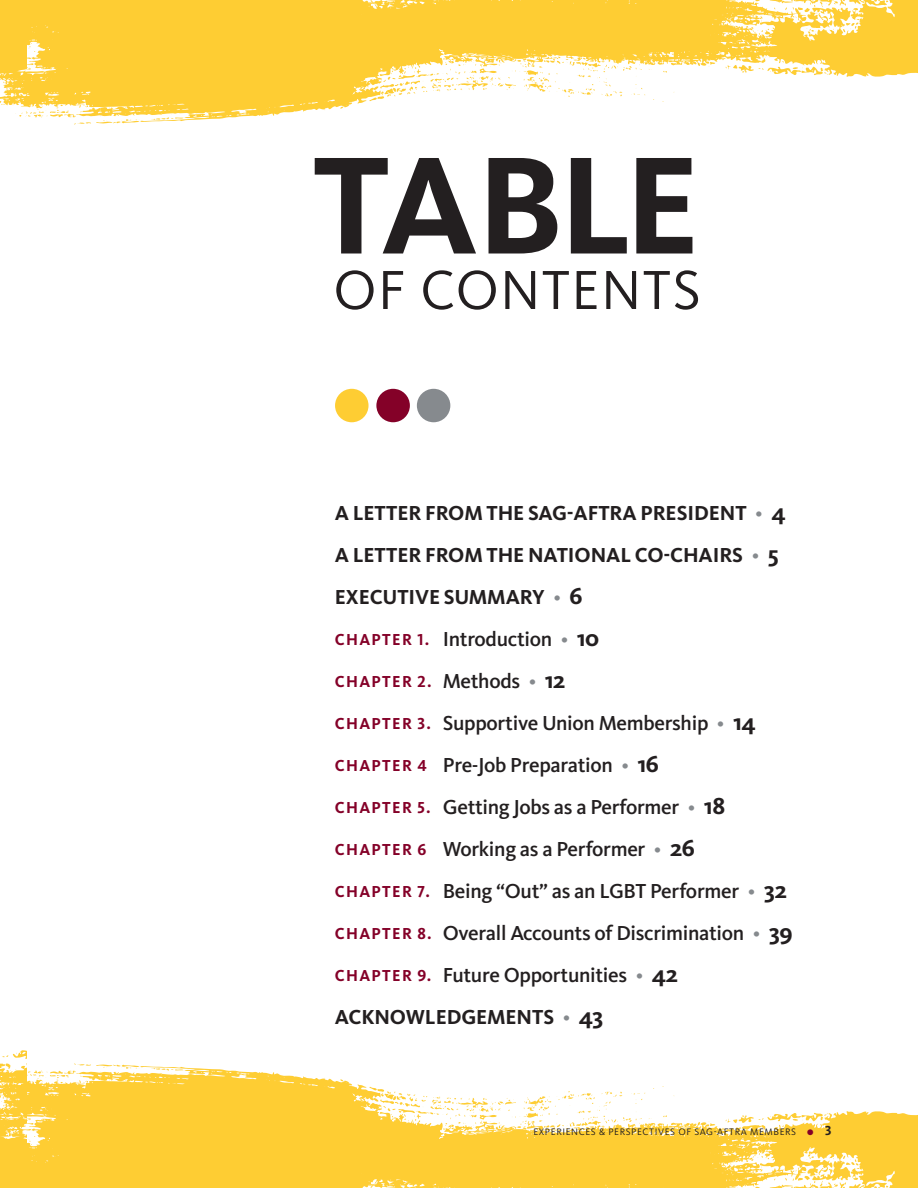
<style>
.page{position:relative;width:918px;height:1188px;background:#fff}
.page>*{position:absolute;margin:0;border:0;box-sizing:border-box;transform-origin:0 0}
.t1{font:700 143.4px "Kievit OT";letter-spacing:-.045em;color:#231f20}
.t2{font:57px "Kievit OT";letter-spacing:.02em;color:#231f20}
.t3{font:500 21px/42px "Kievit OT";letter-spacing:-.015em;color:#231f20}
.t4{font:700 21px/42px "Kievit OT";letter-spacing:-.005em;color:#231f20}
.t5{font:700 16.5px "Kievit OT";letter-spacing:.085em;color:#840128}
.t6{font:9.75px "Kievit OT";letter-spacing:.06em;color:#231f20}
.s1{font-weight:400;color:#868a8e}
.s2{font-size:24px}
.s3{font-size:16.5px;color:#840128}
.s4{font-weight:500}
.s5{font-weight:500;font-size:21px;color:#231f20}
.s6{font-weight:400;font-size:21px;color:#868a8e}
.s7{font-size:24px;color:#231f20}
.s8{font-weight:700;font-size:16.5px;color:#840128}
.s9{font-weight:700;font-size:24px}
.s10{font-weight:400;font-size:16.5px;color:#fff}
.s11{font-weight:700;font-size:16.5px;color:#fff}
.s12{font-weight:700}
.s13{font-weight:700;font-size:13.5px}
</style>
<div class="page">
<svg style="left:0;top:0;width:330px;height:125px;background:#fed34b"></svg>
<svg style="left:328px;top:0;width:590px;height:109px"></svg>
<div style="left:271px;top:1072px;width:59px;height:116px;background:#fecd33"></div>
<svg style="left:328px;top:1079px;width:590px;height:109px"></svg>
<svg style="left:0;top:1050px;width:271px;height:138px"></svg>
<div style="left:335px;top:389px;width:34px;height:33px;background:#fecd33;border-radius:50%"></div>
<div style="left:376px;top:389px;width:34px;height:33px;background:#840128;border-radius:50%"></div>
<div style="left:417px;top:389px;width:33px;height:33px;background:#868a8e;border-radius:50%"></div>
<h1 class="t1" style="left:313px;top:122px;width:389px">TABLE</h1>
<h2 class="t2" style="left:333px;top:258px;width:369px">OF CONTENTS</h2>
<p class="t4" style="left:335px;top:492px;width:452px">A LETTER FROM THE SAG-AFTRA PRESIDENT <span class="s1">•</span> <span class="s2">4<br></span>A LETTER FROM THE NATIONAL CO-CHAIRS <span class="s1">•</span> <span class="s2">5<br></span>EXECUTIVE SUMMARY <span class="s1">•</span> <span class="s2">6<br></span><span class="s3">CHAPTER 1.</span> <span class="s4">Introduction</span> <span class="s1">•</span> <span class="s2">10</span></p>
<p class="t5" style="left:335px;top:672px;width:232px">CHAPTER 2. <span class="s5">Methods</span> <span class="s6">•</span> <span class="s7">12</span></p>
<p class="t3" style="left:335px;top:703px;width:459px"><span class="s8">CHAPTER 3.</span> Supportive Union Membership <span class="s1">•</span> <span class="s9">14<br></span><span class="s8">CHAPTER 4</span><span class="s10">.</span> Pre-Job Preparation <span class="s1">•</span> <span class="s9">16<br></span><span class="s8">CHAPTER 5.</span> Getting Jobs as a Performer <span class="s1">•</span> <span class="s9">18<br></span><span class="s8">CHAPTER 6</span><span class="s11">.</span> Working as a Performer <span class="s1">•</span> <span class="s9">26<br></span><span class="s8">CHAPTER 7.</span> Being “Out” as an LGBT Performer <span class="s1">•</span> <span class="s9">32<br></span><span class="s8">CHAPTER 8.</span> Overall Accounts of Discrimination <span class="s1">•</span> <span class="s9">39<br></span><span class="s8">CHAPTER 9.</span> Future Opportunities <span class="s1">•</span> <span class="s9">42<br></span><span class="s12">ACKNOWLEDGEMENTS</span> <span class="s1">•</span> <span class="s9">43</span></p>
<p class="t6" style="left:533px;top:1126px;width:300px">EXPERIENCES &amp; PERSPECTIVES OF SAG-AFTRA MEMBERS <span class="s8">•</span> <span class="s13">3</span></p>
</div>
